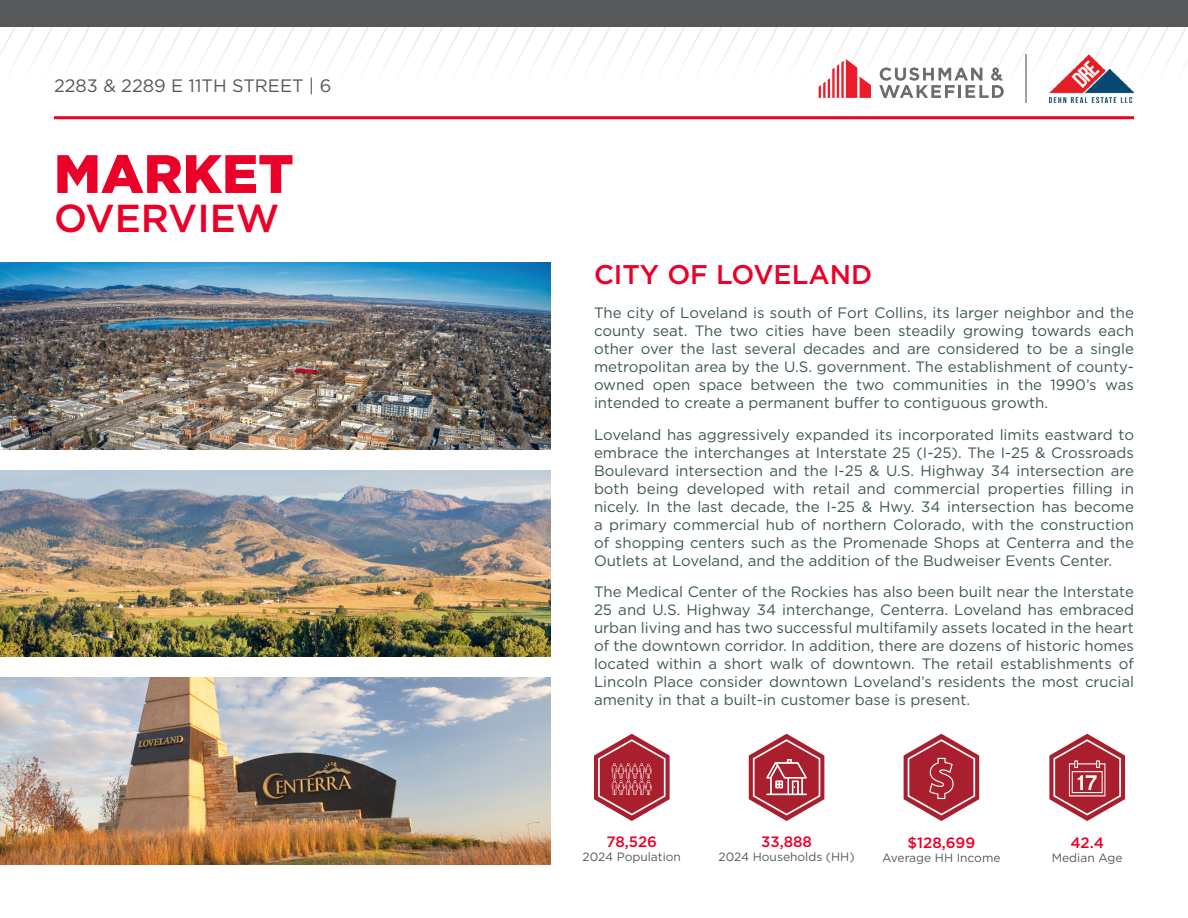
<style>
.page{position:relative;width:1188px;height:918px;background:#fff}
.page>*{position:absolute;margin:0;border:0;box-sizing:border-box;transform-origin:0 0}
.t1{font:900 54px "Gotham";color:#ea0029}
.t2{font:500 39px "Gotham";color:#ea0029}
.t3{font:500 27px "Gotham";color:#ea0029}
.t4{font:18px "Gotham";color:#56585a}
.t5{font:15px/18px "Gotham";color:#3c5754;text-align:justify}
.t6{font:500 15px "Gotham";color:#ea0029}
.t7{font:12px "Gotham";color:#56585a}
</style>
<div class="page">
<svg style="left:0;top:27px;width:1188px;height:33px"></svg>
<hr style="left:54px;top:116px;width:1080px;height:3px;background:#ea0029">
<div style="left:0;top:0;width:1188px;height:27px;background:#56585a"></div>
<svg style="left:594px;top:734px;width:76px;height:87px"></svg>
<svg style="left:749px;top:734px;width:75px;height:87px"></svg>
<svg style="left:904px;top:734px;width:75px;height:87px"></svg>
<svg style="left:1049px;top:734px;width:76px;height:87px"></svg>
<svg style="left:819px;top:59px;width:52px;height:39px"></svg>
<svg style="left:879px;top:67px;width:125px;height:31px"></svg>
<img style="left:1050px;top:54px;width:84px;height:49px">
<hr style="left:1025px;top:54px;width:2px;height:49px;background:#56585a">
<img style="left:0;top:678px;width:551px;height:186px">
<img style="left:0;top:470px;width:551px;height:187px">
<img style="left:0;top:262px;width:551px;height:187px">
<p class="t4" style="left:54px;top:74px;width:279px">2283 &amp; 2289 E 11TH STREET | 6</p>
<h1 class="t1" style="left:54px;top:137px;width:241px">MARKET</h1>
<h2 class="t2" style="left:54px;top:193px;width:227px">OVERVIEW</h2>
<h3 class="t3" style="left:594px;top:257px;width:280px">CITY OF LOVELAND</h3>
<p class="t5" style="left:594px;top:303px;width:541px">The city of Loveland is south of Fort Collins, its larger neighbor and the county seat. The two cities have been steadily growing towards each other over the last several decades and are considered to be a single metropolitan area by the U.S. government. The establishment of county&shy;owned open space between the two communities in the 1990’s was intended to create a permanent buffer to contiguous growth.</p>
<p class="t5" style="left:594px;top:425px;width:542px">Loveland has aggressively expanded its incorporated limits eastward to embrace the interchanges at Interstate 25 (I-25). The I-25 &amp; Crossroads Boulevard intersection and the I-25 &amp; U.S. Highway 34 intersection are both being developed with retail and commercial properties filling in nicely. In the last decade, the I-25 &amp; Hwy. 34 intersection has become a primary commercial hub of northern Colorado, with the construction of shopping centers such as the Promenade Shops at Centerra and the Outlets at Loveland, and the addition of the Budweiser Events Center.</p>
<p class="t5" style="left:594px;top:582px;width:542px">The Medical Center of the Rockies has also been built near the Interstate 25 and U.S. Highway 34 interchange, Centerra. Loveland has embraced urban living and has two successful multifamily assets located in the heart of the downtown corridor. In addition, there are dozens of historic homes located within a short walk of downtown. The retail establishments of Lincoln Place consider downtown Loveland’s residents the most crucial amenity in that a built-in customer base is present.</p>
<p class="t6" style="left:606px;top:831px;width:52px">78,526</p>
<p class="t7" style="left:583px;top:849px;width:100px">2024 Population</p>
<p class="t6" style="left:761px;top:831px;width:52px">33,888</p>
<p class="t7" style="left:719px;top:849px;width:138px">2024 Households (HH)</p>
<p class="t6" style="left:908px;top:833px;width:69px">$128,699</p>
<p class="t7" style="left:882px;top:851px;width:120px">Average HH Income</p>
<p class="t6" style="left:1070px;top:833px;width:35px">42.4</p>
<p class="t7" style="left:1052px;top:851px;width:72px">Median Age</p>
</div>
